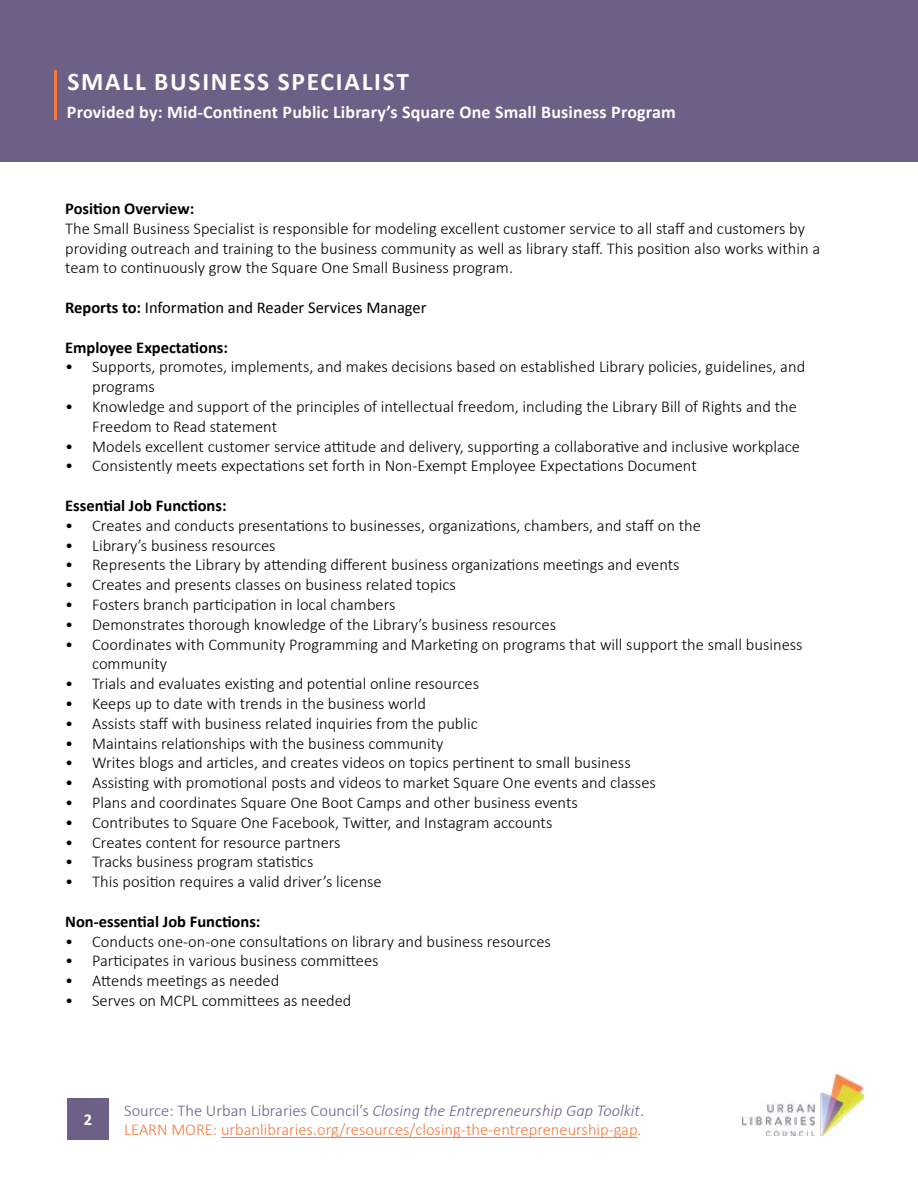
<style>
.page{position:relative;width:918px;height:1188px;background:#fff}
.page>*{position:absolute;margin:0;border:0;box-sizing:border-box;transform-origin:0 0}
.t1{font:700 25.5px "Calibri";letter-spacing:.07em;color:#fff}
.t2{font:700 18px "Calibri";letter-spacing:.01em;color:#fff}
.t3{font:300 16.5px/19.8px "Calibri";color:#000}
.t4{font:300 16.5px/19.8px "Calibri";color:#f47a3e}
.t5{font:700 16.5px "Calibri";color:#000}
.t6{font:16.5px "Calibri";color:#000}
.t7{font:700 16.5px "Calibri";color:#fff}
.s1{font-weight:700}
.s2{color:#6e5f87}
.s3{font-style:italic;color:#6e5f87}
</style>
<div class="page">
<div style="left:0;top:0;width:918px;height:162px;background:#6e5f87"></div>
<hr style="left:54px;top:70px;width:3px;height:49px;background:#f47a3e">
<hr style="left:221px;top:1137px;width:417px;height:1px;background:#f47a3e">
<img style="left:743px;top:1074px;width:121px;height:61px">
<div style="left:67px;top:1098px;width:42px;height:42px;background:#6e5f87"></div>
<h1 class="t1" style="left:67px;top:64px;width:343px">SMALL BUSINESS SPECIALIST</h1>
<p class="t2" style="left:67px;top:99px;width:610px">Provided by: Mid-Continent Public Library’s Square One Small Business Program</p>
<p class="t5" style="left:65px;top:197px;width:131px">Position Overview:</p>
<p class="t3" style="left:65px;top:218px;width:757px">The Small Business Specialist is responsible for modeling excellent customer service to all staff and customers by providing outreach and training to the business community as well as library staff. This position also works within a team to continuously grow the Square One Small Business program.</p>
<p class="t6" style="left:65px;top:296px;width:363px"><span class="s1">Reports to:</span> Information and Reader Services Manager</p>
<p class="t5" style="left:65px;top:335px;width:164px">Employee Expectations:</p>
<p class="t3" style="left:92px;top:357px;width:715px;text-indent:-27px">• Supports, promotes, implements, and makes decisions based on established Library policies, guidelines, and programs</p>
<p class="t3" style="left:92px;top:396px;width:706px;text-indent:-27px">• Knowledge and support of the principles of intellectual freedom, including the Library Bill of Rights and the<br>Freedom to Read statement</p>
<p class="t3" style="left:65px;top:436px;width:736px">• Models excellent customer service attitude and delivery, supporting a collaborative and inclusive workplace</p>
<p class="t3" style="left:65px;top:456px;width:633px">• Consistently meets expectations set forth in Non-Exempt Employee Expectations Document</p>
<p class="t5" style="left:65px;top:494px;width:163px">Essential Job Functions:</p>
<p class="t3" style="left:65px;top:515px;width:637px">• Creates and conducts presentations to businesses, organizations, chambers, and staff on the</p>
<p class="t3" style="left:65px;top:535px;width:212px">• Library’s business resources</p>
<p class="t3" style="left:65px;top:555px;width:616px">• Represents the Library by attending different business organizations meetings and events</p>
<p class="t3" style="left:65px;top:575px;width:392px">• Creates and presents classes on business related topics</p>
<p class="t3" style="left:65px;top:594px;width:332px">• Fosters branch participation in local chambers</p>
<p class="t3" style="left:65px;top:614px;width:492px">• Demonstrates thorough knowledge of the Library’s business resources</p>
<p class="t3" style="left:92px;top:634px;width:712px;text-indent:-27px">• Coordinates with Community Programming and Marketing on programs that will support the small business community</p>
<p class="t3" style="left:65px;top:674px;width:415px">• Trials and evaluates existing and potential online resources</p>
<p class="t3" style="left:65px;top:693px;width:362px">• Keeps up to date with trends in the business world</p>
<p class="t3" style="left:65px;top:713px;width:414px">• Assists staff with business related inquiries from the public</p>
<p class="t3" style="left:65px;top:733px;width:380px">• Maintains relationships with the business community</p>
<p class="t3" style="left:65px;top:753px;width:567px">• Writes blogs and articles, and creates videos on topics pertinent to small business</p>
<p class="t3" style="left:65px;top:773px;width:592px">• Assisting with promotional posts and videos to market Square One events and classes</p>
<p class="t3" style="left:65px;top:792px;width:514px">• Plans and coordinates Square One Boot Camps and other business events</p>
<p class="t3" style="left:65px;top:812px;width:489px">• Contributes to Square One Facebook, Twitter, and Instagram accounts</p>
<p class="t3" style="left:65px;top:832px;width:277px">• Creates content for resource partners</p>
<p class="t3" style="left:65px;top:852px;width:250px">• Tracks business program statistics</p>
<p class="t3" style="left:65px;top:872px;width:318px">• This position requires a valid driver’s license</p>
<p class="t5" style="left:65px;top:910px;width:197px">Non-essential Job Functions:</p>
<p class="t3" style="left:65px;top:931px;width:487px">• Conducts one-on-one consultations on library and business resources</p>
<p class="t3" style="left:65px;top:951px;width:315px">• Participates in various business committees</p>
<p class="t3" style="left:65px;top:971px;width:216px">• Attends meetings as needed</p>
<p class="t3" style="left:65px;top:990px;width:288px">• Serves on MCPL committees as needed</p>
<p class="t7" style="left:84px;top:1108px;width:10px">2</p>
<p class="t4" style="left:124px;top:1100px;width:521px"><span class="s2">Source: The Urban Libraries Council’s</span> <span class="s3">Closing the Entrepreneurship Gap Toolkit</span><span class="s2">.<br></span>LEARN MORE: urbanlibraries.org/resources/closing-the-entrepreneurship-gap.</p>
</div>
